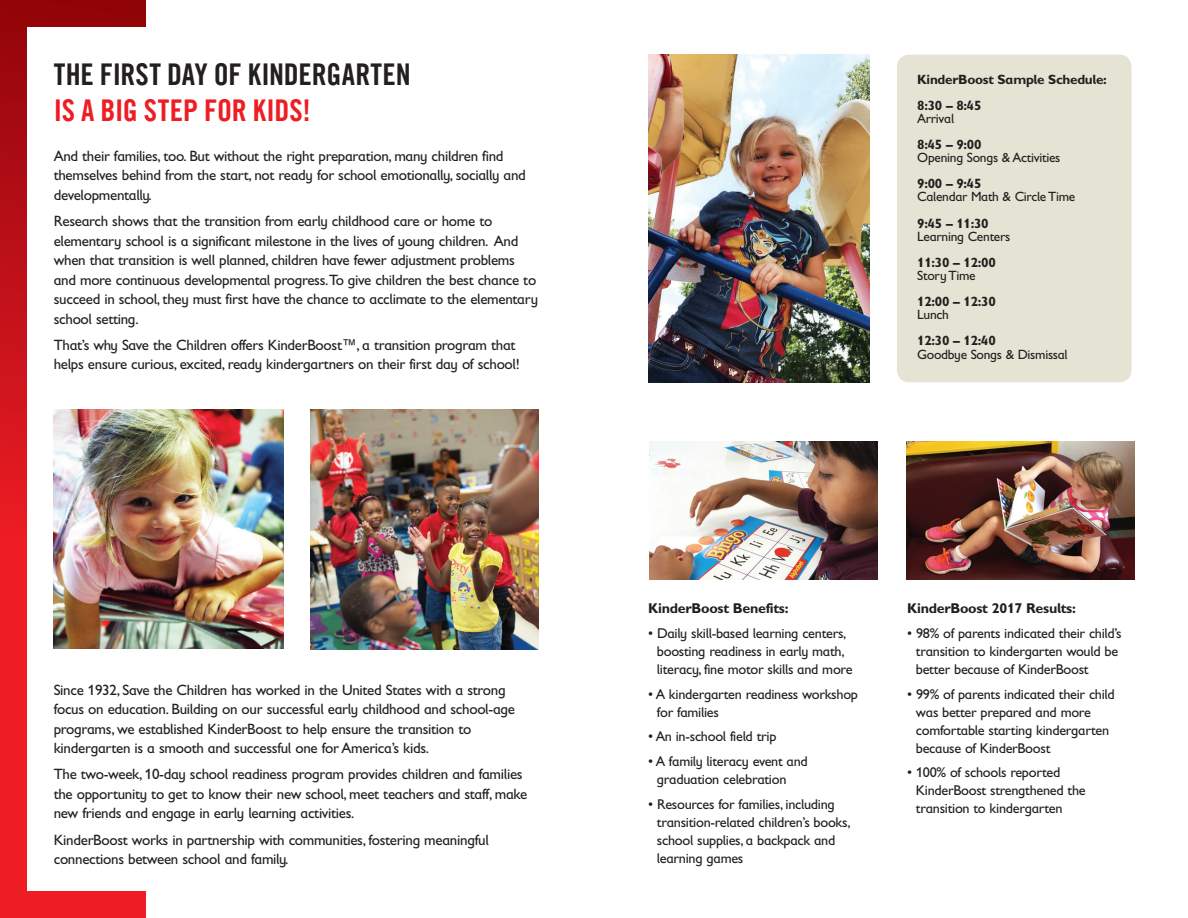
<style>
.page{position:relative;width:1188px;height:918px;background:#fff}
.page>*{position:absolute;margin:0;border:0;box-sizing:border-box;transform-origin:0 0}
.t1{font:30px "Trade Gothic LT Com Bd Cn 20";letter-spacing:-.005em;color:#231f20}
.t2{font:30px "Trade Gothic LT Com Bd Cn 20";letter-spacing:-.005em;color:#ee1d23}
.t3{font:15px/19.5px "Gill Sans Infant Std";letter-spacing:-.02em;color:#231f20}
.t4{font:14.25px/18px "Gill Sans Infant Std";letter-spacing:-.02em;color:#231f20}
.t5{font:700 14.25px "Gill Sans Infant Std";letter-spacing:-.02em;color:#231f20}
.t6{font:13.5px "Gill Sans Infant Std";letter-spacing:-.02em;color:#231f20}
.t7{font:700 13.5px "Gill Sans Infant Std";letter-spacing:-.02em;color:#231f20}
</style>
<div class="page">
<img style="left:906px;top:442px;width:229px;height:138px">
<img style="left:649px;top:442px;width:228px;height:138px">
<svg style="left:0;top:0;width:146px;height:918px;background:#cd141a"></svg>
<div style="left:27px;top:27px;width:548px;height:864px;background:#fff"></div>
<img style="left:54px;top:409px;width:230px;height:240px">
<img style="left:310px;top:409px;width:229px;height:240px">
<img style="left:648px;top:55px;width:221px;height:327px">
<div style="left:897px;top:55px;width:235px;height:327px;background:#e5e3d3;border-radius:12px"></div>
<p class="t1" style="left:54px;top:56px;width:359px">THE FIRST DAY OF KINDERGARTEN</p>
<p class="t2" style="left:54px;top:92px;width:259px">IS A BIG STEP FOR KIDS!</p>
<p class="t3" style="left:54px;top:146px;width:474px">And their families, too. But without the right preparation, many children find themselves behind from the start, not ready for school emotionally, socially and developmentally.</p>
<p class="t3" style="left:54px;top:211px;width:486px">Research shows that the transition from early childhood care or home to elementary school is a significant milestone in the lives of young children. And when that transition is well planned, children have fewer adjustment problems and more continuous developmental progress.To give children the best chance to succeed in school, they must first have the chance to acclimate to the elementary school setting.</p>
<p class="t3" style="left:54px;top:335px;width:468px">That’s why Save the Children offers KinderBoost™, a transition program that helps ensure curious, excited, ready kindergartners on their first day of school!</p>
<p class="t3" style="left:54px;top:680px;width:463px">Since 1932, Save the Children has worked in the United States with a strong focus on education. Building on our successful early childhood and school-age programs, we established KinderBoost to help ensure the transition to kindergarten is a smooth and successful one for America’s kids.</p>
<p class="t3" style="left:54px;top:765px;width:475px">The two-week, 10-day school readiness program provides children and families the opportunity to get to know their new school, meet teachers and staff, make new friends and engage in early learning activities.</p>
<p class="t3" style="left:54px;top:830px;width:437px">KinderBoost works in partnership with communities, fostering meaningful connections between school and family.</p>
<p class="t7" style="left:917px;top:71px;width:191px">KinderBoost Sample Schedule:</p>
<p class="t7" style="left:917px;top:97px;width:66px">8:30 – 8:45</p>
<p class="t6" style="left:917px;top:111px;width:38px">Arrival</p>
<p class="t7" style="left:917px;top:137px;width:66px">8:45 – 9:00</p>
<p class="t6" style="left:917px;top:150px;width:145px">Opening Songs &amp; Activities</p>
<p class="t7" style="left:917px;top:176px;width:66px">9:00 – 9:45</p>
<p class="t6" style="left:917px;top:189px;width:160px">Calendar Math &amp; Circle Time</p>
<p class="t7" style="left:917px;top:215px;width:73px">9:45 – 11:30</p>
<p class="t6" style="left:917px;top:228px;width:95px">Learning Centers</p>
<p class="t7" style="left:917px;top:254px;width:80px">11:30 – 12:00</p>
<p class="t6" style="left:917px;top:268px;width:60px">Story Time</p>
<p class="t7" style="left:917px;top:294px;width:80px">12:00 – 12:30</p>
<p class="t6" style="left:917px;top:307px;width:33px">Lunch</p>
<p class="t7" style="left:917px;top:333px;width:80px">12:30 – 12:40</p>
<p class="t6" style="left:917px;top:346px;width:152px">Goodbye Songs &amp; Dismissal</p>
<p class="t5" style="left:648px;top:600px;width:142px">KinderBoost Benefits:</p>
<p class="t4" style="left:657px;top:624px;width:197px;text-indent:-9px">• Daily skill-based learning centers, boosting readiness in early math, literacy, fine motor skills and more</p>
<p class="t4" style="left:657px;top:685px;width:203px;text-indent:-9px">• A kindergarten readiness workshop for families</p>
<p class="t4" style="left:648px;top:727px;width:130px">• An in-school field trip</p>
<p class="t4" style="left:657px;top:752px;width:152px;text-indent:-9px">• A family literacy event and graduation celebration</p>
<p class="t4" style="left:657px;top:795px;width:195px;text-indent:-9px">• Resources for families, including transition-related children’s books, school supplies, a backpack and learning games</p>
<p class="t5" style="left:907px;top:600px;width:170px">KinderBoost 2017 Results:</p>
<p class="t4" style="left:916px;top:624px;width:207px;text-indent:-9px">• 98% of parents indicated their child’s transition to kindergarten would be better because of KinderBoost</p>
<p class="t4" style="left:916px;top:685px;width:200px;text-indent:-9px">• 99% of parents indicated their child was better prepared and more comfortable starting kindergarten because of KinderBoost</p>
<p class="t4" style="left:916px;top:763px;width:171px;text-indent:-9px">• 100% of schools reported<br>KinderBoost strengthened the transition to kindergarten</p>
</div>
